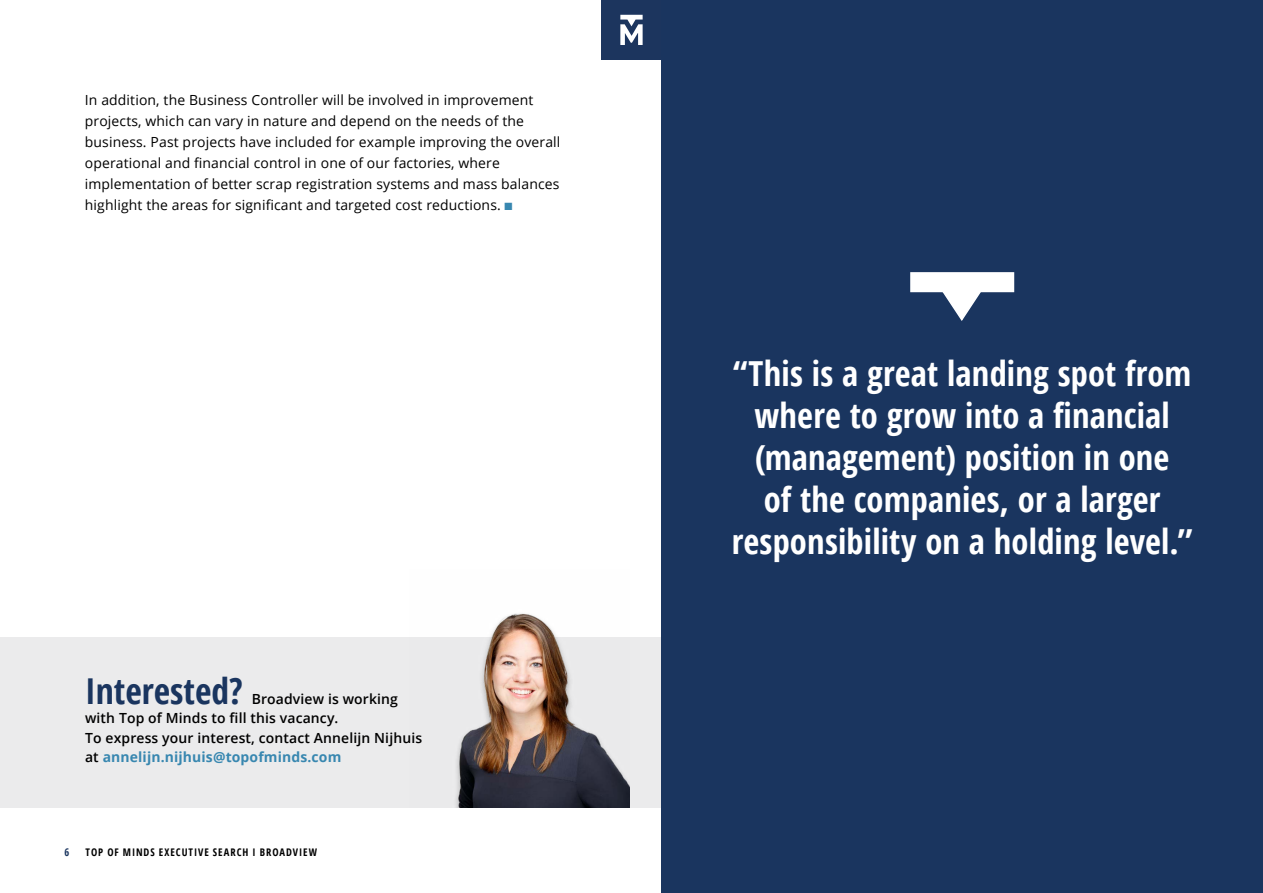
<style>
.page{position:relative;width:1263px;height:893px;background:#fff}
.page>*{position:absolute;margin:0;border:0;box-sizing:border-box;transform-origin:0 0}
.t1{font:700 condensed 35.7px "Open Sans";color:#1a355f}
.t2{font:700 condensed 34.5px/42px "Open Sans";letter-spacing:.005em;color:#fff;text-align:center}
.t3{font:13.95px/21px "Open Sans";letter-spacing:.01em;color:#000}
.t4{font:600 13.95px/19.5px "Open Sans";letter-spacing:.01em;color:#000}
.t5{font:700 condensed 10.5px "Open Sans";letter-spacing:.095em;color:#000}
.t6{font:700 condensed 10.5px "Open Sans";color:#1a355f}
.s1{color:#3887b0}
.s2{font-weight:700;color:#3887b0}
</style>
<div class="page">
<div style="left:0;top:638px;width:661px;height:170px;background:#ebebec"></div>
<img style="left:410px;top:613px;width:219px;height:195px">
<div style="left:661px;top:0;width:602px;height:893px;background:#1a355f"></div>
<svg style="left:910px;top:272px;width:105px;height:49px"></svg>
<div style="left:601px;top:0;width:60px;height:60px;background:#1c355e"></div>
<svg style="left:620px;top:15px;width:23px;height:30px"></svg>
<p class="t3" style="left:85px;top:89px;width:477px">In addition, the Business Controller will be involved in improvement projects, which can vary in nature and depend on the needs of the business. Past projects have included for example improving the overall operational and financial control in one of our factories, where implementation of better scrap registration systems and mass balances highlight the areas for significant and targeted cost reductions. <span class="s1">■</span></p>
<h1 class="t1" style="left:85px;top:666px;width:159px">Interested?</h1>
<p class="t4" style="left:85px;top:689px;width:339px;text-indent:167px">Broadview is working with Top of Minds to fill this vacancy.<br>To express your interest, contact Annelijn Nijhuis at <span class="s2">annelijn.nijhuis@topofminds.com</span></p>
<p class="t6" style="left:64px;top:845px;width:6px">6</p>
<p class="t5" style="left:86px;top:845px;width:233px">TOP OF MINDS EXECUTIVE SEARCH I BROADVIEW</p>
<h2 class="t2" style="left:732px;top:351px;width:462px">“This is a great landing spot from where to grow into a financial (management) position in one<br>of the companies, or a larger responsibility on a holding level.’’</h2>
</div>
